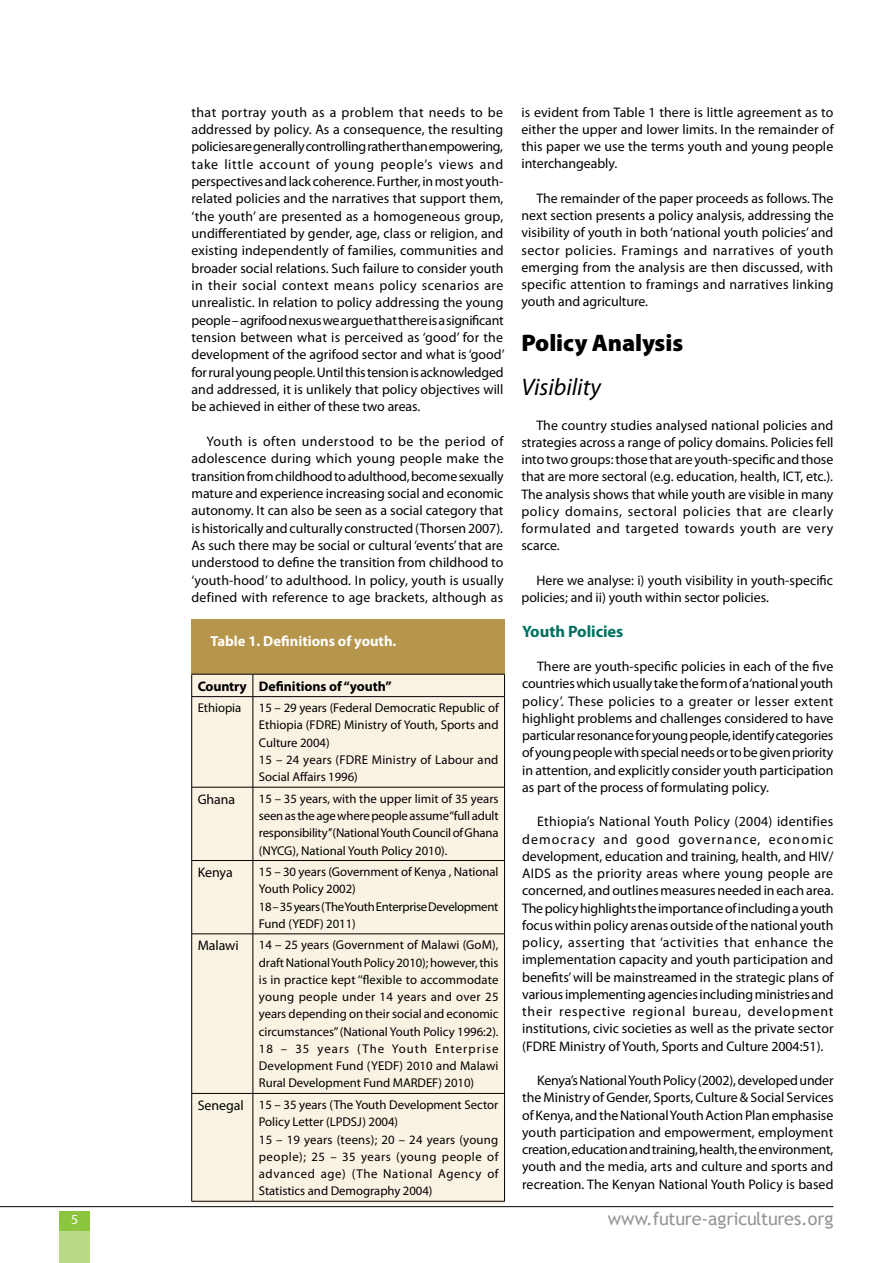
<style>
.page{position:relative;width:893px;height:1263px;background:#fff}
.page>*{position:absolute;margin:0;border:0;box-sizing:border-box;transform-origin:0 0}
.t1{font:900 24px "Myriad Pro";letter-spacing:-.005em;color:#000}
.t2{font:italic 24px "Myriad Pro";letter-spacing:-.005em;color:#000}
.t3{font:18px "Trebuchet MS";letter-spacing:-.015em;color:#939598}
.t4{font:700 16.5px "Myriad Pro";letter-spacing:-.005em;color:#007161}
.t5{font:700 14.7px "Myriad Pro";color:#fff}
.t6{font:13.8px/17.2px "Myriad Pro";letter-spacing:.005em;color:#000;text-align:justify}
.t7{font:700 13.8px "Myriad Pro";letter-spacing:-.005em;color:#000}
.t8{font:13.8px "Myriad Pro";color:#fff}
.t9{font:12.75px/17.2px "Myriad Pro";letter-spacing:-.005em;color:#000}
.s1{font-size:13.8px}
</style>
<div class="page">
<hr style="left:0;top:1206px;width:833px;height:1px;background:#000">
<div style="left:60px;top:1211px;width:30px;height:19px;background:#8cc63f"></div>
<div style="left:60px;top:1231px;width:30px;height:32px;background:#bada89"></div>
<div style="left:192px;top:619px;width:313px;height:59px;background:#b6964d"></div>
<div style="left:192px;top:674px;width:313px;height:529px;background:#faf3e3"></div>
<hr style="left:192px;top:674px;width:61px;height:1px;background:#000">
<svg style="left:191px;top:674px;width:1px;height:22px"></svg>
<hr style="left:253px;top:674px;width:252px;height:1px;background:#000">
<svg style="left:253px;top:674px;width:1px;height:22px"></svg>
<svg style="left:504px;top:674px;width:1px;height:22px"></svg>
<hr style="left:192px;top:696px;width:61px;height:1px;background:#000">
<hr style="left:191px;top:697px;width:1px;height:90px;background:#000">
<hr style="left:253px;top:696px;width:252px;height:1px;background:#000">
<hr style="left:253px;top:697px;width:1px;height:90px;background:#000">
<hr style="left:504px;top:697px;width:1px;height:90px;background:#000">
<hr style="left:192px;top:787px;width:61px;height:1px;background:#000">
<hr style="left:191px;top:787px;width:1px;height:73px;background:#000">
<hr style="left:253px;top:787px;width:252px;height:1px;background:#000">
<hr style="left:253px;top:787px;width:1px;height:73px;background:#000">
<hr style="left:504px;top:787px;width:1px;height:73px;background:#000">
<hr style="left:192px;top:860px;width:61px;height:1px;background:#000">
<hr style="left:191px;top:861px;width:1px;height:73px;background:#000">
<hr style="left:253px;top:860px;width:252px;height:1px;background:#000">
<hr style="left:253px;top:861px;width:1px;height:73px;background:#000">
<hr style="left:504px;top:861px;width:1px;height:73px;background:#000">
<hr style="left:192px;top:933px;width:61px;height:1px;background:#000">
<hr style="left:191px;top:934px;width:1px;height:159px;background:#000">
<hr style="left:253px;top:933px;width:252px;height:1px;background:#000">
<hr style="left:253px;top:934px;width:1px;height:159px;background:#000">
<hr style="left:504px;top:934px;width:1px;height:159px;background:#000">
<hr style="left:192px;top:1093px;width:61px;height:1px;background:#000">
<hr style="left:191px;top:1093px;width:1px;height:108px;background:#000">
<hr style="left:253px;top:1093px;width:252px;height:1px;background:#000">
<hr style="left:253px;top:1093px;width:1px;height:108px;background:#000">
<hr style="left:504px;top:1093px;width:1px;height:108px;background:#000">
<hr style="left:192px;top:1201px;width:61px;height:1px;background:#000">
<hr style="left:253px;top:1201px;width:252px;height:1px;background:#000">
<p class="t6" style="left:192px;top:103px;width:315px">that portray youth as a problem that needs to be addressed by policy. As a consequence, the resulting policies are generally controlling rather than empowering, take little account of young people’s views and perspectives and lack coherence. Further, in most youth&shy;related policies and the narratives that support them, ‘the youth’ are presented as a homogeneous group, undifferentiated by gender, age, class or religion, and existing independently of families, communities and broader social relations. Such failure to consider youth in their social context means policy scenarios are unrealistic. In relation to policy addressing the young people – agrifood nexus we argue that there is a significant tension between what is perceived as ‘good’ for the development of the agrifood sector and what is ‘good’ for rural young people. Until this tension is acknowledged and addressed, it is unlikely that policy objectives will be achieved in either of these two areas.</p>
<p class="t6" style="left:192px;top:432px;width:314px;text-indent:15px">Youth is often understood to be the period of adolescence during which young people make the transition from childhood to adulthood, become sexually mature and experience increasing social and economic autonomy. It can also be seen as a social category that is historically and culturally constructed (Thorsen 2007).<br>As such there may be social or cultural ‘events’ that are understood to define the transition from childhood to ‘youth-hood’ to adulthood. In policy, youth is usually defined with reference to age brackets, although as</p>
<p class="t5" style="left:210px;top:631px;width:188px">Table 1. Definitions of youth.</p>
<p class="t7" style="left:198px;top:677px;width:196px">Country Definitions of ‘‘youth’’</p>
<p class="t9" style="left:198px;top:699px;width:45px">Ethiopia</p>
<p class="t9" style="left:259px;top:699px;width:241px">15 – 29 years (Federal Democratic Republic of Ethiopia (FDRE) Ministry of Youth, Sports and Culture 2004)<br>15 – 24 years (FDRE Ministry of Labour and Social Affairs 1996)</p>
<p class="t6" style="left:198px;top:790px;width:39px">Ghana</p>
<p class="t9" style="left:259px;top:790px;width:241px;text-align:justify">15 – 35 years, with the upper limit of 35 years seen as the age where people assume ‘‘full adult responsibility’’(National Youth Council of Ghana (NYCG), National Youth Policy 2010).</p>
<p class="t6" style="left:198px;top:863px;width:36px">Kenya</p>
<p class="t9" style="left:259px;top:863px;width:241px">15 – 30 years (Government of Kenya , National<br>Youth Policy 2002)<br>18 – 35 years (The Youth Enterprise Development<br>Fund (YEDF) 2011)</p>
<p class="t6" style="left:198px;top:937px;width:43px">Malawi</p>
<p class="t9" style="left:259px;top:936px;width:241px;text-align:justify">14 – 25 years (Government of Malawi (GoM), draft National Youth Policy 2010); however, this is in practice kept ‘‘flexible to accommodate young people under 14 years and over 25 years depending on their social and economic circumstances’’ (National Youth Policy 1996:2).<br>18 – 35 years (The Youth Enterprise Development Fund (YEDF) 2010 and Malawi Rural Development Fund MARDEF) 2010)</p>
<p class="t9" style="left:259px;top:1096px;width:241px;text-indent:-61px"><span class="s1">Senegal</span> 15 – 35 years (The Youth Development Sector Policy Letter (LPDSJ) 2004)<br>15 – 19 years (teens); 20 – 24 years (young people); 25 – 35 years (young people of advanced age) (The National Agency of Statistics and Demography 2004)</p>
<p class="t6" style="left:521px;top:103px;width:314px">is evident from Table 1 there is little agreement as to either the upper and lower limits. In the remainder of this paper we use the terms youth and young people interchangeably.</p>
<p class="t6" style="left:521px;top:189px;width:314px;text-indent:15px">The remainder of the paper proceeds as follows. The next section presents a policy analysis, addressing the visibility of youth in both ‘national youth policies’ and sector policies. Framings and narratives of youth emerging from the analysis are then discussed, with specific attention to framings and narratives linking youth and agriculture.</p>
<h1 class="t1" style="left:521px;top:327px;width:163px">Policy Analysis</h1>
<h1 class="t2" style="left:521px;top:372px;width:81px">Visibility</h1>
<p class="t6" style="left:521px;top:416px;width:314px;text-indent:15px">The country studies analysed national policies and strategies across a range of policy domains. Policies fell into two groups: those that are youth-specific and those that are more sectoral (e.g. education, health, ICT, etc.).<br>The analysis shows that while youth are visible in many policy domains, sectoral policies that are clearly formulated and targeted towards youth are very scarce.</p>
<p class="t6" style="left:521px;top:571px;width:313px;text-indent:15px">Here we analyse: i) youth visibility in youth-specific policies; and ii) youth within sector policies.</p>
<p class="t4" style="left:522px;top:620px;width:103px">Youth Policies</p>
<p class="t6" style="left:522px;top:657px;width:313px;text-indent:15px">There are youth-specific policies in each of the five countries which usually take the form of a ‘national youth policy’. These policies to a greater or lesser extent highlight problems and challenges considered to have particular resonance for young people, identify categories of young people with special needs or to be given priority in attention, and explicitly consider youth participation as part of the process of formulating policy.</p>
<p class="t6" style="left:522px;top:813px;width:313px;text-indent:15px">Ethiopia’s National Youth Policy (2004) identifies democracy and good governance, economic development, education and training, health, and HIV/ AIDS as the priority areas where young people are concerned, and outlines measures needed in each area.<br>The policy highlights the importance of including a youth focus within policy arenas outside of the national youth policy, asserting that ‘activities that enhance the implementation capacity and youth participation and benefits’ will be mainstreamed in the strategic plans of various implementing agencies including ministries and their respective regional bureau, development institutions, civic societies as well as the private sector (FDRE Ministry of Youth, Sports and Culture 2004:51).</p>
<p class="t6" style="left:522px;top:1071px;width:313px;text-indent:15px">Kenya’s National Youth Policy (2002), developed under the Ministry of Gender, Sports, Culture &amp; Social Services of Kenya, and the National Youth Action Plan emphasise youth participation and empowerment, employment creation, education and training, health, the environment, youth and the media, arts and culture and sports and recreation. The Kenyan National Youth Policy is based</p>
<p class="t8" style="left:71px;top:1211px;width:9px">5</p>
<h2 class="t3" style="left:608px;top:1208px;width:227px">www.future-agricultures.org</h2>
</div>
